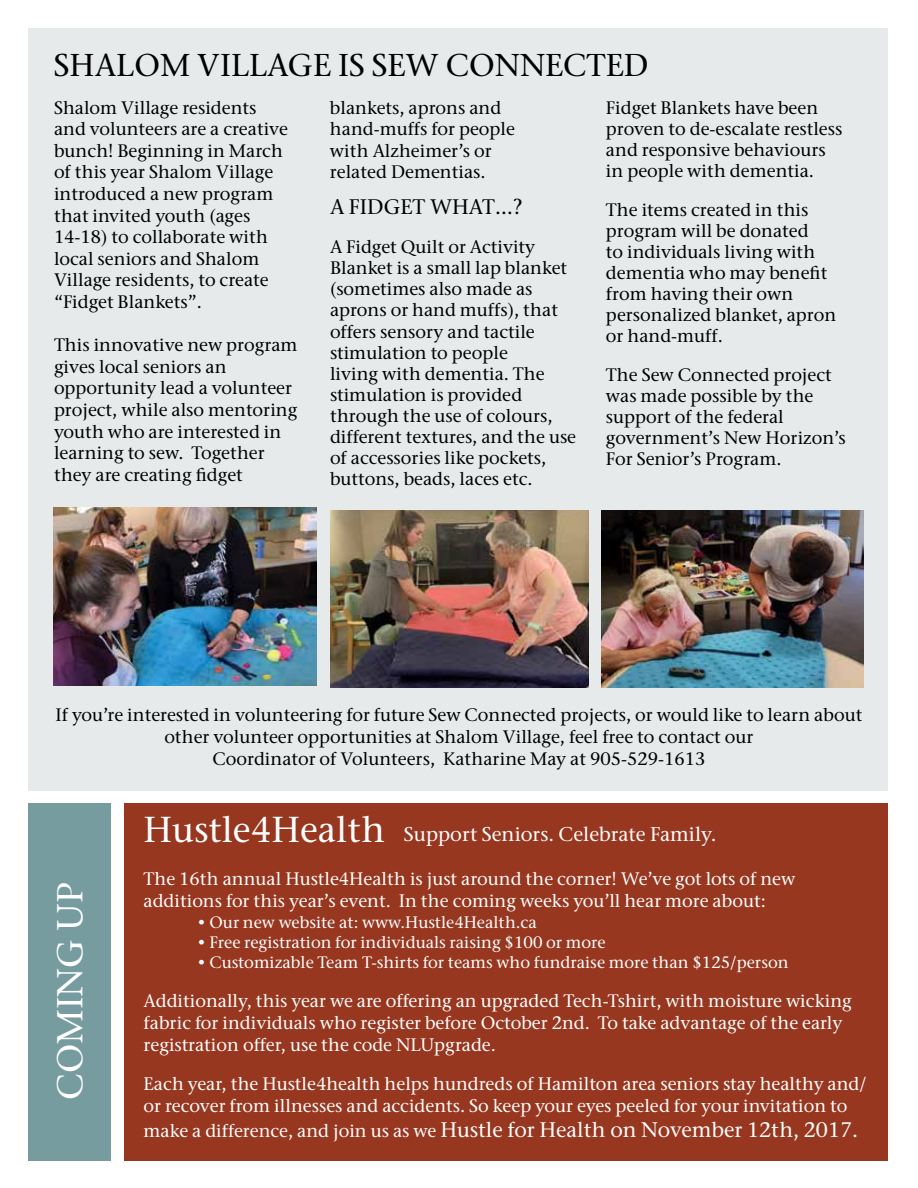
<style>
.page{position:relative;width:918px;height:1188px;background:#fff}
.page>*{position:absolute;margin:0;border:0;box-sizing:border-box;transform-origin:0 0}
.t1{font:36px "Bell Stone Serif";color:#fff}
.t2{font:31.5px "Bell Stone Serif";color:#000}
.t3{font:21px "Bell Stone Serif";color:#fff}
.t4{font:21px "Bell Stone Serif";color:#000}
.t5{font:19.95px "Bell Stone Serif";color:#fff}
.t6{font:18px/21px "Bell Stone Serif";color:#000}
.t7{font:18px/21.6px "Bell Stone Serif";color:#fff}
.t8{font:16.5px "Bell Stone Serif";color:#fff}
.s1{font-size:18px}
</style>
<div class="page">
<div style="left:28px;top:28px;width:860px;height:763px;background:#e6eaea"></div>
<img style="left:54px;top:508px;width:262px;height:177px">
<img style="left:602px;top:510px;width:262px;height:177px">
<img style="left:330px;top:510px;width:258px;height:177px">
<div style="left:124px;top:804px;width:764px;height:357px;background:#983720"></div>
<div style="left:28px;top:804px;width:82px;height:357px;background:#769ca0"></div>
<h2 class="t2" style="left:54px;top:46px;width:596px">SHALOM VILLAGE IS SEW CONNECTED</h2>
<p class="t6" style="left:54px;top:96px;width:236px;line-height:21.6px">Shalom Village residents and volunteers are a creative bunch! Beginning in March of this year Shalom Village introduced a new program that invited youth (ages<br>14-18) to collaborate with local seniors and Shalom<br>Village residents, to create “Fidget Blankets”.</p>
<p class="t6" style="left:54px;top:334px;width:245px;line-height:21.6px">This innovative new program gives local seniors an opportunity lead a volunteer project, while also mentoring youth who are interested in learning to sew. Together they are creating fidget</p>
<p class="t6" style="left:330px;top:96px;width:186px;line-height:21.6px">blankets, aprons and hand-muffs for people with Alzheimer’s or related Dementias.</p>
<p class="t4" style="left:330px;top:194px;width:194px">A FIDGET WHAT…?</p>
<p class="t6" style="left:330px;top:236px;width:248px">A Fidget Quilt or Activity<br>Blanket is a small lap blanket (sometimes also made as aprons or hand muffs), that offers sensory and tactile stimulation to people<br>living with dementia. The stimulation is provided through the use of colours, different textures, and the use of accessories like pockets, buttons, beads, laces etc.</p>
<p class="t6" style="left:606px;top:97px;width:238px">Fidget Blankets have been proven to de-escalate restless and responsive behaviours in people with dementia.</p>
<p class="t6" style="left:606px;top:199px;width:232px">The items created in this program will be donated<br>to individuals living with dementia who may benefit from having their own personalized blanket, apron or hand-muff.</p>
<p class="t6" style="left:606px;top:364px;width:241px">The Sew Connected project was made possible by the support of the federal government’s New Horizon’s<br>For Senior’s Program.</p>
<p class="t6" style="left:56px;top:704px;width:808px;line-height:21.6px;text-align:center">If you’re interested in volunteering for future Sew Connected projects, or would like to learn about other volunteer opportunities at Shalom Village, feel free to contact our<br>Coordinator of Volunteers, Katharine May at 905-529-1613</p>
<h1 class="t1" style="left:48px;top:1100px;width:219px;rotate:-90deg">COMING UP</h1>
<h1 class="t1" style="left:144px;top:807px;width:243px">Hustle4Health</h1>
<p class="t7" style="left:144px;top:868px;width:653px">The 16th annual Hustle4Health is just around the corner! We’ve got lots of new additions for this year’s event. In the coming weeks you’ll hear more about:</p>
<p class="t8" style="left:198px;top:912px;width:341px">• Our new website at: www.Hustle4Health.ca</p>
<p class="t8" style="left:198px;top:932px;width:410px">• Free registration for individuals raising $100 or more</p>
<p class="t8" style="left:198px;top:952px;width:593px">• Customizable Team T-shirts for teams who fundraise more than $125/person</p>
<p class="t7" style="left:144px;top:990px;width:710px">Additionally, this year we are offering an upgraded Tech-Tshirt, with moisture wicking fabric for individuals who register before October 2nd. To take advantage of the early registration offer, use the code NLUpgrade.</p>
<p class="t7" style="left:144px;top:1073px;width:724px">Each year, the Hustle4health helps hundreds of Hamilton area seniors stay healthy and/ or recover from illnesses and accidents. So keep your eyes peeled for your invitation to</p>
<p class="t3" style="left:144px;top:1117px;width:716px"><span class="s1">make a difference, and join us as we</span> Hustle for Health on November 12th, 2017.</p>
<p class="t5" style="left:404px;top:822px;width:314px">Support Seniors. Celebrate Family.</p>
</div>
